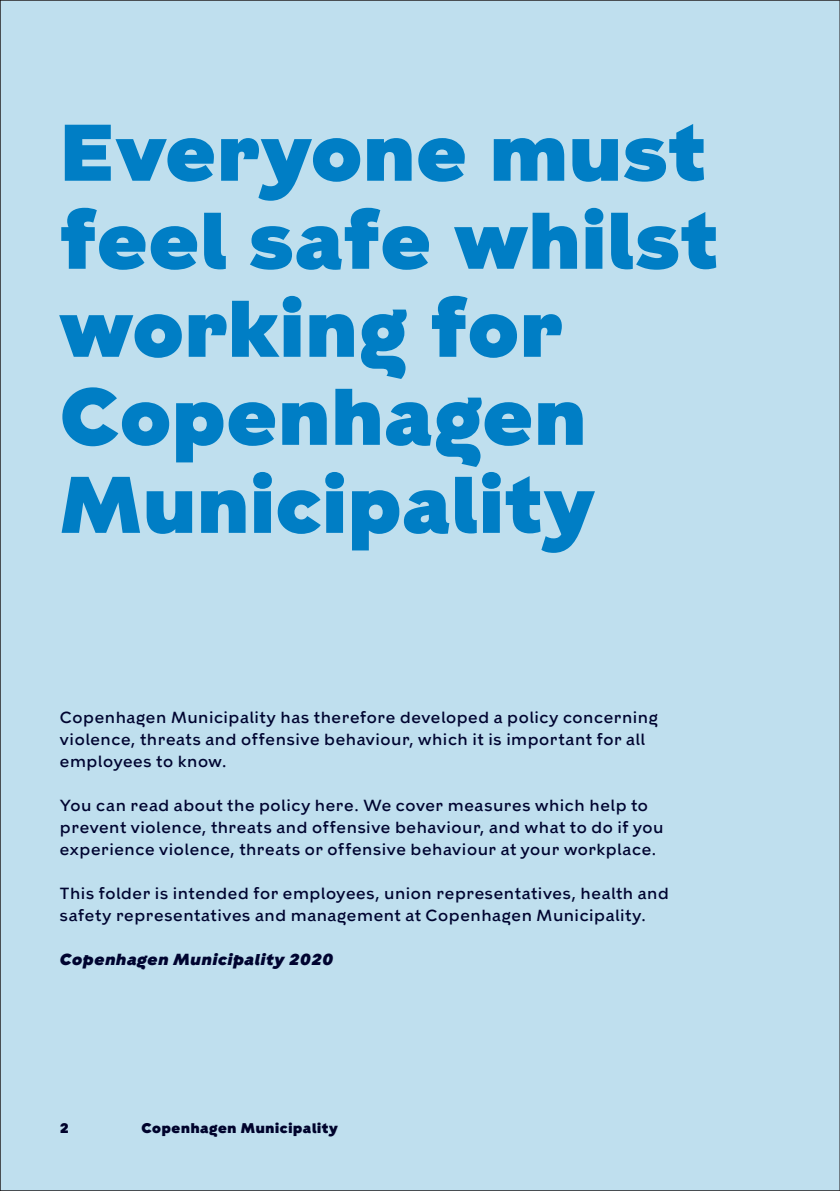
<style>
.page{position:relative;width:840px;height:1191px;background:#fff}
.page>*{position:absolute;margin:0;border:0;box-sizing:border-box;transform-origin:0 0}
.t1{font:900 80px/88px "KBH";letter-spacing:.025em;color:#007ec5}
.t2{font:500 16px/22px "KBH";letter-spacing:.035em;color:#000430}
.t3{font:italic 900 16px "KBH";letter-spacing:.045em;color:#000430}
.t4{font:900 14px "KBH";letter-spacing:.05em;color:#000430}
</style>
<div class="page">
<div style="left:0;top:0;width:839px;height:1191px;background:#bfdfee"></div>
<hr style="left:839px;top:0;width:1px;height:1191px;background:#231f20">
<h2 class="t1" style="left:60px;top:110px;width:658px">Everyone must feel safe whilst working for<br>Copenhagen<br>Municipality</h2>
<p class="t2" style="left:60px;top:706px;width:599px">Copenhagen Municipality has therefore developed a policy concerning violence, threats and offensive behaviour, which it is important for all employees to know.</p>
<p class="t2" style="left:60px;top:794px;width:605px">You can read about the policy here. We cover measures which help to prevent violence, threats and offensive behaviour, and what to do if you experience violence, threats or offensive behaviour at your workplace.</p>
<p class="t2" style="left:60px;top:882px;width:610px">This folder is intended for employees, union representatives, health and safety representatives and management at Copenhagen Municipality.</p>
<p class="t3" style="left:60px;top:950px;width:274px">Copenhagen Municipality 2020</p>
<p class="t4" style="left:60px;top:1120px;width:11px">2</p>
<p class="t4" style="left:141px;top:1120px;width:198px">Copenhagen Municipality</p>
</div>
